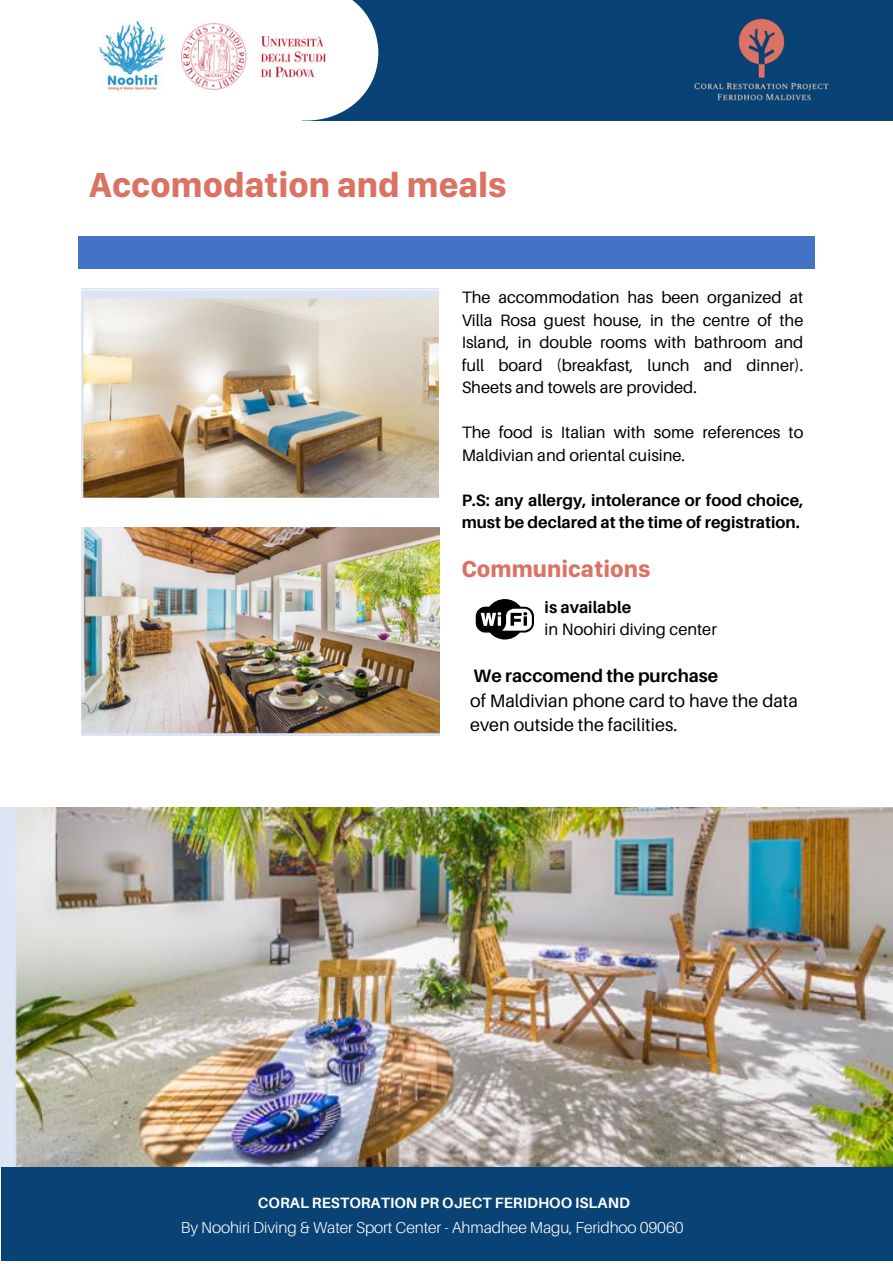
<style>
.page{position:relative;width:893px;height:1264px;background:#fff}
.page>*{position:absolute;margin:0;border:0;box-sizing:border-box;transform-origin:0 0}
.t1{font:700 36px "SF Compact Display";color:#db7365}
.t2{font:700 24px "SF Compact Display";color:#db7365}
.t3{font:18px/24.8px "Aileron";color:#000}
.t4{font:700 18px "Aileron";color:#000}
.t5{font:16.5px/22.5px "Aileron";color:#000;text-align:justify}
.t6{font:700 16.5px/22.5px "Aileron";color:#000}
.t7{font:300 15.9px "Aileron";letter-spacing:-.005em;color:#fff}
.t8{font:700 15px "Aileron";color:#fff}
</style>
<div class="page">
<div style="left:83px;top:241px;width:727px;height:23px;background:#4472c4"></div>
<svg style="left:78px;top:236px;width:5px;height:5px"></svg>
<div style="left:83px;top:236px;width:727px;height:5px;background:#4472c4"></div>
<svg style="left:810px;top:236px;width:4px;height:5px"></svg>
<svg style="left:78px;top:264px;width:5px;height:5px"></svg>
<div style="left:83px;top:264px;width:727px;height:5px;background:#4472c4"></div>
<svg style="left:810px;top:264px;width:4px;height:5px"></svg>
<div style="left:78px;top:241px;width:5px;height:23px;background:#4472c4"></div>
<hr style="left:810px;top:241px;width:4px;height:23px;background:#4472c4">
<img style="left:0;top:807px;width:892px;height:360px">
<img style="left:82px;top:289px;width:356px;height:208px">
<div style="left:303px;top:0;width:589px;height:121px;background:#094274"></div>
<img style="left:693px;top:18px;width:136px;height:84px">
<svg style="left:206px;top:0;width:172px;height:121px;fill:#fff"></svg>
<img style="left:181px;top:24px;width:144px;height:65px">
<img style="left:98px;top:20px;width:69px;height:72px">
<div style="left:1px;top:1167px;width:891px;height:93px;background:#094274"></div>
<img style="left:82px;top:527px;width:357px;height:208px">
<svg style="left:475px;top:599px;width:59px;height:40px"></svg>
<p class="t1" style="left:89px;top:163px;width:419px">Accomodation and meals</p>
<p class="t5" style="left:461px;top:286px;width:343px">The accommodation has been organized at Villa Rosa guest house, in the centre of the Island, in double rooms with bathroom and full board (breakfast, lunch and dinner).<br>Sheets and towels are provided.</p>
<p class="t5" style="left:461px;top:421px;width:343px">The food is Italian with some references to<br>Maldivian and oriental cuisine.</p>
<p class="t6" style="left:461px;top:488px;width:343px">P.S: any allergy, intolerance or food choice, must be declared at the time of registration.</p>
<p class="t2" style="left:461px;top:554px;width:190px">Communications</p>
<p class="t6" style="left:544px;top:596px;width:88px">is available</p>
<p class="t5" style="left:544px;top:617px;width:174px">in Noohiri diving center</p>
<p class="t4" style="left:473px;top:664px;width:246px">We raccomend the purchase</p>
<p class="t3" style="left:470px;top:687px;width:329px">of Maldivian phone card to have the data even outside the facilities.</p>
<p class="t8" style="left:258px;top:1193px;width:373px">CORAL RESTORATION PR OJECT FERIDHOO ISLAND</p>
<p class="t7" style="left:181px;top:1217px;width:504px">By Noohiri Diving &amp; Water Sport Center - Ahmadhee Magu, Feridhoo 09060</p>
</div>
